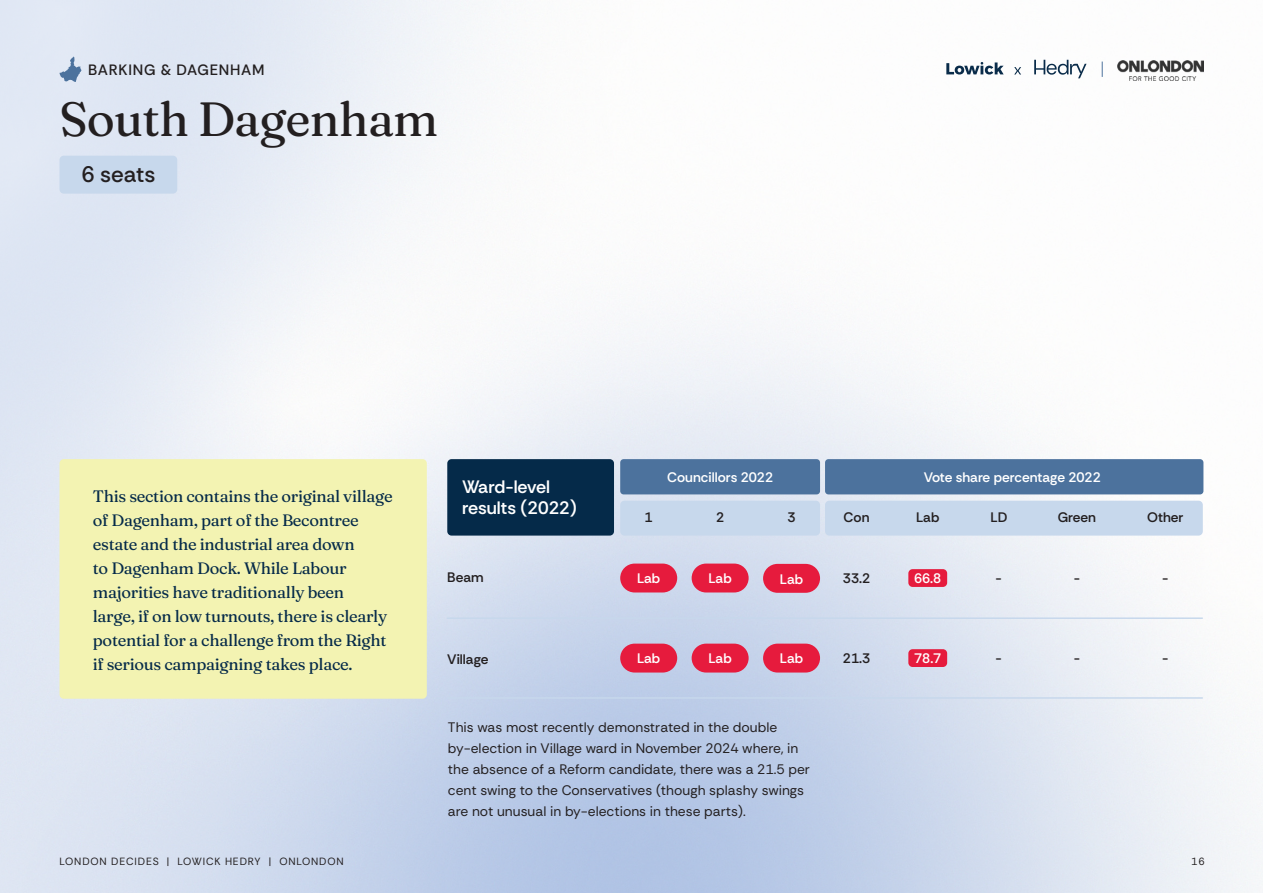
<style>
.page{position:relative;width:1263px;height:893px;background:#fff}
.page>*{position:absolute;margin:0;border:0;box-sizing:border-box;transform-origin:0 0}
.t1{font:900 48px "Fraunces 9 pt";letter-spacing:-.02em;color:#231f20}
.t2{font:500 22.5px "Rethink Sans";color:#231f20}
.t3{font:600 18px/21.6px "Rethink Sans";color:#fff}
.t4{font:900 16.5px/24px "Fraunces 9 pt";letter-spacing:-.02em;color:#052a49}
.t5{font:500 15px "Rethink Sans";letter-spacing:.05em;color:#231f20}
.t6{font:13.8px/21px "Rethink Sans";color:#231f20}
.t7{font:600 13.8px "Rethink Sans";color:#fff}
.t8{font:600 13.8px "Rethink Sans";color:#231f20}
.t9{font:10.5px "Rethink Sans";letter-spacing:.08em;color:#231f20}
</style>
<div class="page">
<img style="left:0;top:0;width:1263px;height:893px">
<svg style="left:946px;top:62px;width:58px;height:13px"></svg>
<svg style="left:1034px;top:60px;width:52px;height:18px"></svg>
<svg style="left:1014px;top:67px;width:7px;height:8px"></svg>
<img style="left:1118px;top:61px;width:85px;height:20px">
<svg style="left:1102px;top:62px;width:1px;height:15px"></svg>
<svg style="left:60px;top:57px;width:22px;height:25px"></svg>
<div style="left:447px;top:459px;width:167px;height:77px;background:#052a49;border-radius:4px"></div>
<div style="left:825px;top:459px;width:378px;height:35px;background:#4c729d;border-radius:3px"></div>
<div style="left:620px;top:459px;width:200px;height:35px;background:#4c729d;border-radius:3px"></div>
<div style="left:908px;top:569px;width:39px;height:18px;background:#e61b3d;border-radius:4px"></div>
<div style="left:692px;top:564px;width:57px;height:28px;background:#e61b3d;border-radius:14px"></div>
<div style="left:620px;top:564px;width:57px;height:28px;background:#e61b3d;border-radius:14px"></div>
<div style="left:763px;top:564px;width:57px;height:29px;background:#e61b3d;border-radius:14px"></div>
<div style="left:763px;top:644px;width:57px;height:28px;background:#e61b3d;border-radius:14px"></div>
<div style="left:908px;top:649px;width:39px;height:18px;background:#e61b3d;border-radius:4px"></div>
<div style="left:692px;top:644px;width:57px;height:28px;background:#e61b3d;border-radius:14px"></div>
<div style="left:620px;top:644px;width:57px;height:28px;background:#e61b3d;border-radius:14px"></div>
<div style="left:825px;top:501px;width:378px;height:35px;background:#c7d8ec;border-radius:4px"></div>
<div style="left:620px;top:501px;width:200px;height:35px;background:#c7d8ec;border-radius:4px"></div>
<hr style="left:447px;top:617px;width:756px;height:2px;background:#c7d8ec">
<hr style="left:447px;top:697px;width:756px;height:2px;background:#c7d8ec">
<div style="left:60px;top:459px;width:367px;height:240px;background:#f3f3b2;border-radius:4px"></div>
<div style="left:60px;top:156px;width:117px;height:38px;background:#c7d8ec;border-radius:4px"></div>
<p class="t5" style="left:88px;top:60px;width:178px">BARKING &amp; DAGENHAM</p>
<h1 class="t1" style="left:60px;top:81px;width:380px">South Dagenham</h1>
<h2 class="t2" style="left:81px;top:161px;width:75px">6 seats</h2>
<p class="t4" style="left:93px;top:483px;width:301px">This section contains the original village of Dagenham, part of the Becontree estate and the industrial area down<br>to Dagenham Dock. While Labour majorities have traditionally been<br>large, if on low turnouts, there is clearly potential for a challenge from the Right if serious campaigning takes place.</p>
<p class="t3" style="left:462px;top:475px;width:116px">Ward-level results (2022)</p>
<p class="t7" style="left:667px;top:468px;width:107px">Councillors 2022</p>
<p class="t7" style="left:924px;top:468px;width:178px">Vote share percentage 2022</p>
<p class="t8" style="left:645px;top:509px;width:10px">1</p>
<p class="t8" style="left:716px;top:509px;width:10px">2</p>
<p class="t8" style="left:787px;top:509px;width:10px">3</p>
<p class="t8" style="left:843px;top:509px;width:27px">Con</p>
<p class="t8" style="left:916px;top:509px;width:25px">Lab</p>
<p class="t8" style="left:990px;top:509px;width:19px">LD</p>
<p class="t8" style="left:1058px;top:509px;width:40px">Green</p>
<p class="t8" style="left:1147px;top:509px;width:38px">Other</p>
<p class="t8" style="left:447px;top:569px;width:38px">Beam</p>
<p class="t7" style="left:637px;top:570px;width:25px">Lab</p>
<p class="t7" style="left:708px;top:570px;width:25px">Lab</p>
<p class="t7" style="left:780px;top:570px;width:25px">Lab</p>
<p class="t8" style="left:843px;top:570px;width:29px">33.2</p>
<p class="t7" style="left:914px;top:570px;width:29px">66.8</p>
<p class="t8" style="left:995px;top:570px;width:8px">-</p>
<p class="t8" style="left:1074px;top:570px;width:8px">-</p>
<p class="t8" style="left:1162px;top:570px;width:8px">-</p>
<p class="t8" style="left:447px;top:650px;width:43px">Village</p>
<p class="t7" style="left:637px;top:650px;width:25px">Lab</p>
<p class="t7" style="left:708px;top:650px;width:25px">Lab</p>
<p class="t7" style="left:780px;top:650px;width:25px">Lab</p>
<p class="t8" style="left:843px;top:649px;width:29px">21.3</p>
<p class="t7" style="left:914px;top:649px;width:29px">78.7</p>
<p class="t8" style="left:995px;top:649px;width:8px">-</p>
<p class="t8" style="left:1074px;top:649px;width:8px">-</p>
<p class="t8" style="left:1162px;top:649px;width:8px">-</p>
<p class="t6" style="left:448px;top:716px;width:364px">This was most recently demonstrated in the double by-election in Village ward in November 2024 where, in the absence of a Reform candidate, there was a 21.5 per cent swing to the Conservatives (though splashy swings are not unusual in by-elections in these parts).</p>
<p class="t9" style="left:60px;top:855px;width:286px">LONDON DECIDES | LOWICK HEDRY | ONLONDON</p>
<p class="t9" style="left:1191px;top:855px;width:15px">16</p>
</div>
